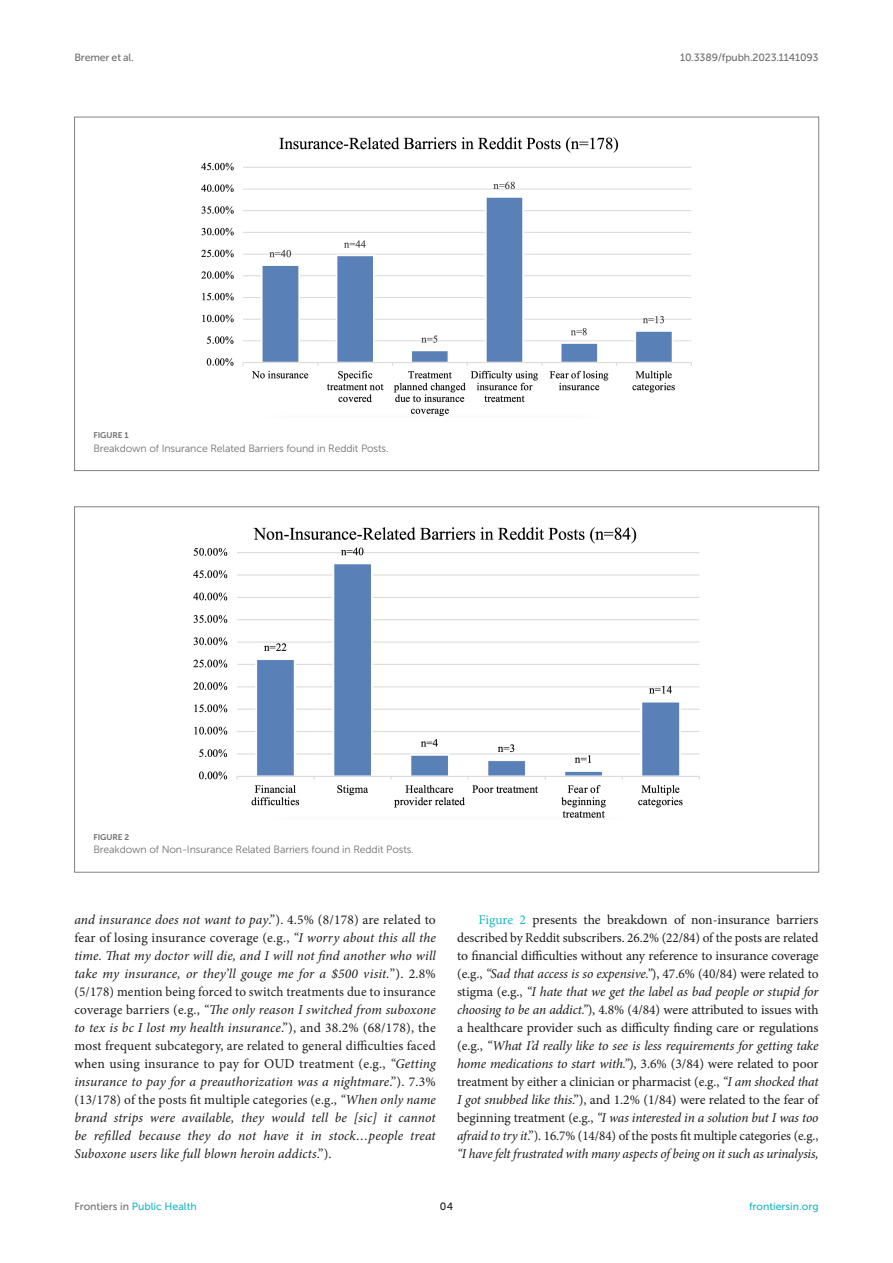
<style>
.page{position:relative;width:893px;height:1263px;background:#fff}
.page>*{position:absolute;margin:0;border:0;box-sizing:border-box;transform-origin:0 0}
.TEXT{font:13.5px/18px "Minion Pro";letter-spacing:-.01em;color:#1b1c1b;text-align:justify}
.TEXT-2{font:italic 13.5px/18px "Minion Pro";letter-spacing:.01em;color:#1b1c1b;text-align:justify}
.FIG_LEG{font:10.5px "Museo Sans 300";letter-spacing:-.01em;color:#706f70}
.t1{font:10.5px "Museo Sans 500";color:#1db5c3}
.t2{font:10.5px "Museo Sans 500";letter-spacing:-.015em;color:#706f70}
.t3{font:10.5px "Museo Sans 500";color:#1b1c1b}
.FIG_HD{font:8.25px "Museo Sans 700";letter-spacing:-.01em;color:#706f70}
.s1{font-style:normal}
.s2{color:#1db5c3}
.s3{font-style:italic}
.s4{color:#706f70}
</style>
<div class="page">
<img style="left:201px;top:137px;width:491px;height:280px">
<img style="left:193px;top:527px;width:507px;height:291px">
<p class="t2" style="left:74px;top:51px;width:61px">Bremer et al.</p>
<p class="t2" style="left:680px;top:51px;width:140px">10.3389/fpubh.2023.1141093</p>
<p class="FIG_HD" style="left:94px;top:431px;width:37px">FIGURE 1</p>
<p class="FIG_LEG" style="left:94px;top:442px;width:297px">Breakdown of Insurance Related Barriers found in Reddit Posts.</p>
<p class="FIG_HD" style="left:94px;top:832px;width:37px">FIGURE 2</p>
<p class="FIG_LEG" style="left:94px;top:844px;width:322px">Breakdown of Non-Insurance Related Barriers found in Reddit Posts.</p>
<p class="TEXT-2" style="left:74px;top:911px;width:363px">and insurance does not want to pay<span class="s1">.”). 4.5% (8/178) are related to fear of losing insurance coverage (e.g.,</span> “I worry about this all the time. That my doctor will die, and I will not find another who will take my insurance, or they’ll gouge me for a $500 visit.<span class="s1">”). 2.8% (5/178) mention being forced to switch treatments due to insurance coverage barriers (e.g.,</span> “The only reason I switched from suboxone to tex is bc I lost my health insurance<span class="s1">.”), and 38.2% (68/178), the most frequent subcategory, are related to general difficulties faced when using insurance to pay for OUD treatment (e.g.,</span> “Getting insurance to pay for a preauthorization was a nightmare<span class="s1">.”). 7.3% (13/178) of the posts fit multiple categories (e.g.,</span> “When only name brand strips were available, they would tell be [sic] it cannot be refilled because they do not have it in stock…people treat Suboxone users like full blown heroin addicts<span class="s1">.”).</span></p>
<p class="TEXT" style="left:457px;top:911px;width:363px;text-indent:21px"><span class="s2">Figure 2</span> presents the breakdown of non-insurance barriers described by Reddit subscribers. 26.2% (22/84) of the posts are related to financial difficulties without any reference to insurance coverage (e.g., <span class="s3">“Sad that access is so expensive.”</span>), 47.6% (40/84) were related to stigma (e.g., <span class="s3">“I hate that we get the label as bad people or stupid for choosing to be an addict.”</span>), 4.8% (4/84) were attributed to issues with a healthcare provider such as difficulty finding care or regulations (e.g., <span class="s3">“What I’d really like to see is less requirements for getting take home medications to start with.”</span>), 3.6% (3/84) were related to poor treatment by either a clinician or pharmacist (e.g., <span class="s3">“I am shocked that I got snubbed like this</span>.”), and 1.2% (1/84) were related to the fear of beginning treatment (e.g., <span class="s3">“I was interested in a solution but I was too afraid to try it</span>.”). 16.7% (14/84) of the posts fit multiple categories (e.g., <span class="s3">“I have felt frustrated with many aspects of being on it such as urinalysis,</span></p>
<p class="t1" style="left:74px;top:1200px;width:124px"><span class="s4">Frontiers in</span> Public Health</p>
<p class="t3" style="left:440px;top:1200px;width:15px">04</p>
<p class="t1" style="left:749px;top:1200px;width:71px">frontiersin.org</p>
</div>
